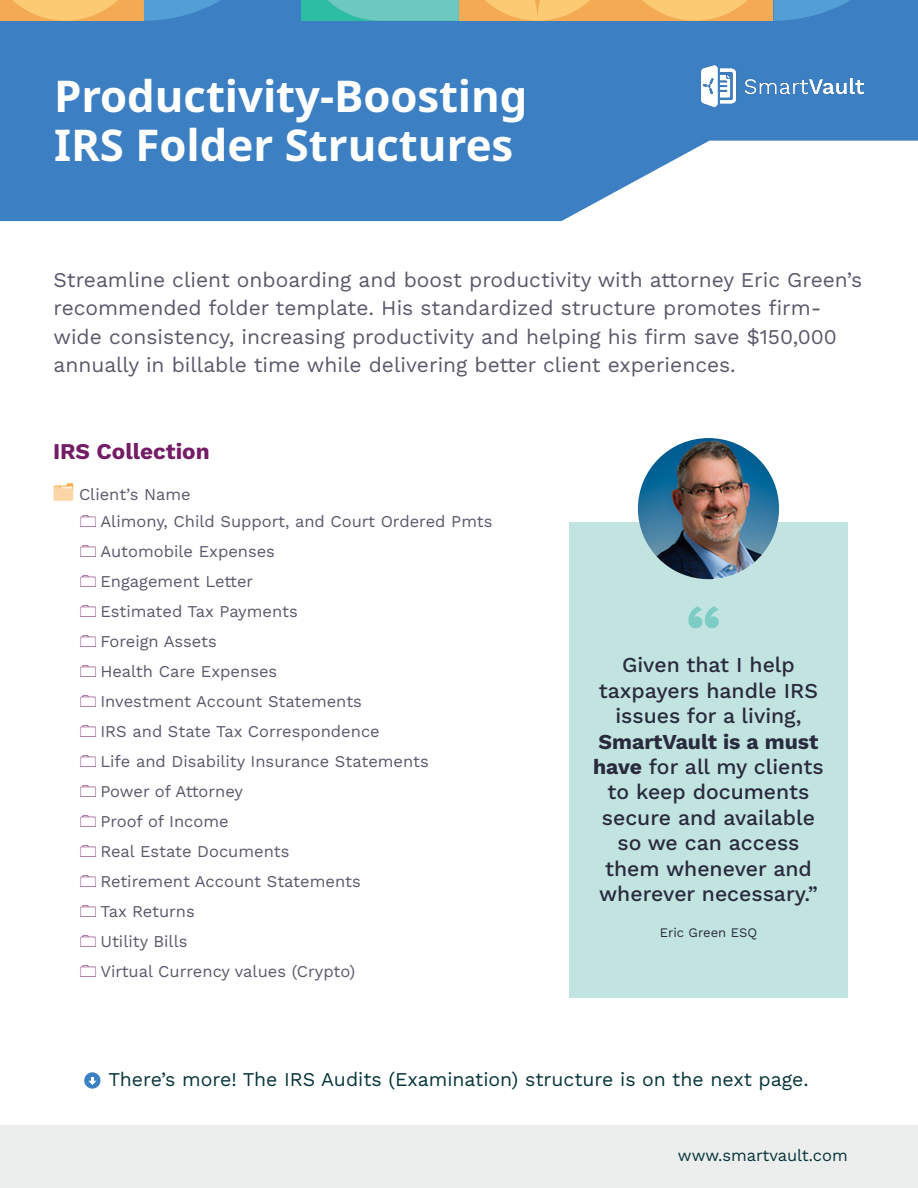
<style>
.page{position:relative;width:918px;height:1188px;background:#fff}
.page>*{position:absolute;margin:0;border:0;box-sizing:border-box;transform-origin:0 0}
.t1{font:700 66.9px "Work Sans";color:#7dccc6}
.Cover_Title{font:700 43.8px/49.1px "Noto Sans";color:#fff}
.Heading_2{font:700 22.5px "Work Sans";color:#741d66}
.t2{font:21.15px/25.5px "Work Sans";color:#2a2a3d;text-align:center}
.Body_Text{font:21px/28.5px "Work Sans";color:#59596b}
.Heading_2-2{font:19.5px "Work Sans";color:#07353b}
.Body_Text-2{font:16.5px "Work Sans";color:#59596b}
.t3{font:16.5px "Work Sans";color:#07353b}
.t4{font:13.05px "Work Sans";color:#2a2a3d}
.s1{font-weight:700}
</style>
<div class="page">
<svg style="left:0;top:21px;width:918px;height:200px;background:#5590ca"></svg>
<img style="left:701px;top:65px;width:163px;height:41px">
<img style="left:53px;top:483px;width:20px;height:18px">
<div style="left:569px;top:522px;width:279px;height:476px;background:#c2e4e1"></div>
<img style="left:638px;top:438px;width:141px;height:141px;border-radius:71px">
<svg style="left:84px;top:1072px;width:17px;height:17px"></svg>
<svg style="left:88px;top:1077px;width:9px;height:8px"></svg>
<div style="left:0;top:1125px;width:918px;height:63px;background:#eceeee"></div>
<svg style="left:0;top:0;width:918px;height:21px;background:#a1ab92"></svg>
<p class="Cover_Title" style="left:54px;top:72px;width:475px">Productivity-Boosting<br>IRS Folder Structures</p>
<p class="Body_Text" style="left:54px;top:265px;width:810px">Streamline client onboarding and boost productivity with attorney Eric Green’s recommended folder template. His standardized structure promotes firm&shy;wide consistency, increasing productivity and helping his firm save $150,000 annually in billable time while delivering better client experiences.</p>
<p class="Heading_2" style="left:53px;top:434px;width:158px">IRS Collection</p>
<p class="Body_Text-2" style="left:79px;top:481px;width:113px">Client’s Name</p>
<p class="Body_Text-2" style="left:100px;top:509px;width:394px">Alimony, Child Support, and Court Ordered Pmts</p>
<p class="Body_Text-2" style="left:100px;top:539px;width:176px">Automobile Expenses</p>
<p class="Body_Text-2" style="left:100px;top:569px;width:154px">Engagement Letter</p>
<p class="Body_Text-2" style="left:100px;top:599px;width:199px">Estimated Tax Payments</p>
<p class="Body_Text-2" style="left:100px;top:629px;width:118px">Foreign Assets</p>
<p class="Body_Text-2" style="left:100px;top:659px;width:178px">Health Care Expenses</p>
<p class="Body_Text-2" style="left:100px;top:689px;width:263px">Investment Account Statements</p>
<p class="Body_Text-2" style="left:100px;top:719px;width:281px">IRS and State Tax Correspondence</p>
<p class="Body_Text-2" style="left:100px;top:749px;width:330px">Life and Disability Insurance Statements</p>
<p class="Body_Text-2" style="left:100px;top:779px;width:144px">Power of Attorney</p>
<p class="Body_Text-2" style="left:100px;top:809px;width:130px">Proof of Income</p>
<p class="Body_Text-2" style="left:100px;top:839px;width:191px">Real Estate Documents</p>
<p class="Body_Text-2" style="left:100px;top:869px;width:262px">Retirement Account Statements</p>
<p class="Body_Text-2" style="left:100px;top:899px;width:96px">Tax Returns</p>
<p class="Body_Text-2" style="left:100px;top:929px;width:89px">Utility Bills</p>
<p class="Body_Text-2" style="left:100px;top:959px;width:256px">Virtual Currency values (Crypto)</p>
<p class="t1" style="left:686px;top:579px;width:38px">“</p>
<p class="t2" style="left:593px;top:651px;width:232px">Given that I help taxpayers handle IRS issues for a living,<br><span class="s1">SmartVault is a must have</span> for all my clients to keep documents secure and available so we can access them whenever and wherever necessary.”</p>
<p class="t4" style="left:660px;top:922px;width:99px">Eric Green ESQ</p>
<p class="Heading_2-2" style="left:108px;top:1065px;width:702px">There’s more! The IRS Audits (Examination) structure is on the next page.</p>
<p class="t3" style="left:678px;top:1143px;width:171px">www.smartvault.com</p>
</div>
